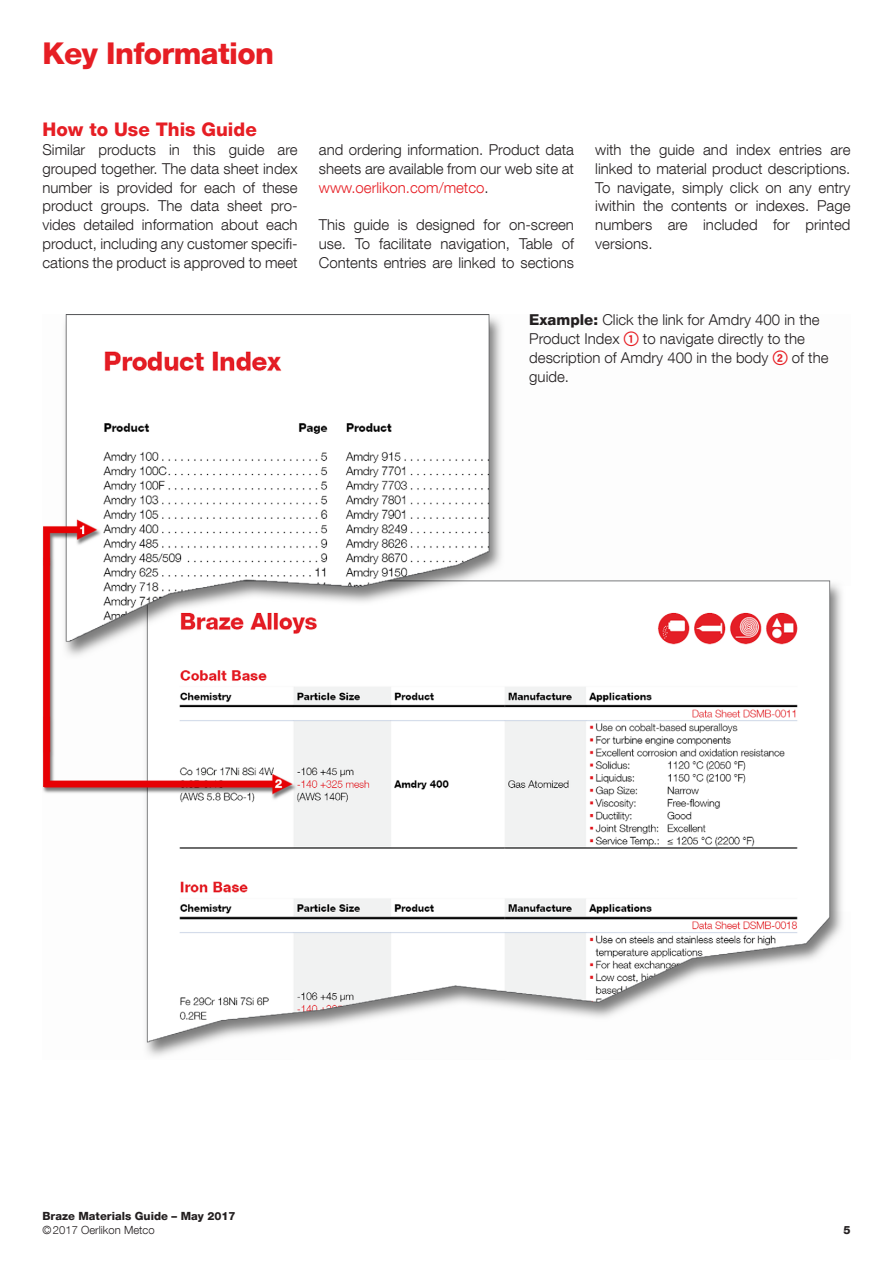
<style>
.page{position:relative;width:893px;height:1263px;background:#fff}
.page>*{position:absolute;margin:0;border:0;box-sizing:border-box;transform-origin:0 0}
.t1{font:800 30px "Helvetica Neue LT Com";letter-spacing:-.02em;color:#e61e24}
.t2{font:800 18.75px "Helvetica Neue LT Com";color:#e61e24}
.t3{font:300 15px/18.8px "Helvetica Neue LT Com";color:#231f20;text-align:justify}
.t4{font:800 11.25px "Helvetica Neue LT Com";color:#231f20}
.t5{font:300 11.25px "Helvetica Neue LT Com";color:#231f20}
.s1{color:#e61e24}
.s2{font-weight:800}
.s3{font-family:"Nimbus Sans Global";font-weight:700;color:#e61e24}
</style>
<div class="page">
<img style="left:43px;top:315px;width:799px;height:741px">
<h1 class="t1" style="left:43px;top:35px;width:233px">Key Information</h1>
<p class="t2" style="left:43px;top:118px;width:216px">How to Use This Guide</p>
<p class="t3" style="left:43px;top:140px;width:257px">Similar products in this guide are grouped together. The data sheet index number is provided for each of these product groups. The data sheet pro&shy;vides detailed information about each product, including any customer specifi&shy;cations the product is approved to meet</p>
<p class="t3" style="left:319px;top:140px;width:257px">and ordering information. Product data sheets are available from our web site at <span class="s1">www.oerlikon.com/metco</span>.</p>
<p class="t3" style="left:319px;top:215px;width:257px">This guide is designed for on-screen use. To facilitate navigation, Table of Contents entries are linked to sections</p>
<p class="t3" style="left:595px;top:140px;width:257px">with the guide and index entries are linked to material product descriptions.<br>To navigate, simply click on any entry iwithin the contents or indexes. Page numbers are included for printed versions.</p>
<p class="t3" style="left:529px;top:310px;width:301px;text-align:left"><span class="s2">Example:</span> Click the link for Amdry 400 in the Product Index <span class="s3">①</span> to navigate directly to the description of Amdry 400 in the body <span class="s3">②</span> of the guide.</p>
<p class="t4" style="left:43px;top:1209px;width:195px">Braze Materials Guide – May 2017</p>
<p class="t5" style="left:43px;top:1223px;width:114px">©2017 Oerlikon Metco</p>
<p class="t4" style="left:843px;top:1223px;width:9px">5</p>
</div>
